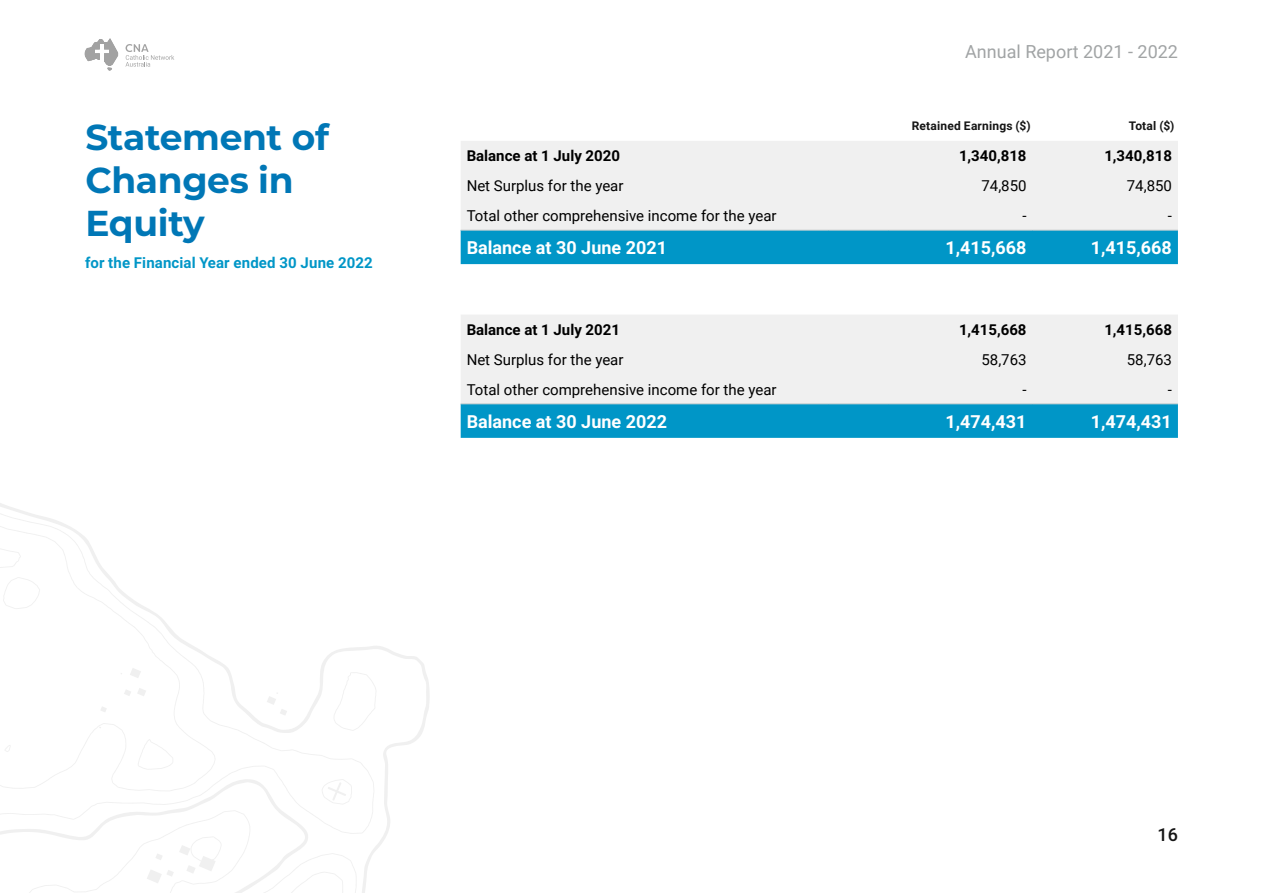
<style>
.page{position:relative;width:1263px;height:893px;background:#fff}
.page>*{position:absolute;margin:0;border:0;box-sizing:border-box;transform-origin:0 0}
.t1{font:700 36px/43.2px "Montserrat";letter-spacing:-.01em;color:#0077b6}
.t2{font:700 18px "Roboto";color:#fff}
.t3{font:18px "Roboto";color:#a1a4a5}
.t4{font:500 18px "Roboto";color:#151515}
.t5{font:15px "Roboto";color:#000}
.t6{font:700 15px "Roboto";color:#000}
.t7{font:700 15px "Roboto";letter-spacing:.01em;color:#0096c7}
.t8{font:700 12px "Roboto";letter-spacing:.015em;color:#151515}
</style>
<div class="page">
<svg style="left:84px;top:38px;width:35px;height:33px"></svg>
<svg style="left:125px;top:44px;width:49px;height:23px"></svg>
<svg style="left:0;top:503px;width:430px;height:346px"></svg>
<svg style="left:0;top:508px;width:377px;height:385px"></svg>
<div style="left:461px;top:141px;width:717px;height:89px;background:#f0f0f0"></div>
<div style="left:461px;top:231px;width:717px;height:33px;background:#0096c7"></div>
<hr style="left:461px;top:230px;width:367px;height:1px;background:#cfd1d0">
<hr style="left:828px;top:230px;width:61px;height:1px;background:#cfd1d0">
<hr style="left:889px;top:230px;width:143px;height:1px;background:#cfd1d0">
<hr style="left:1032px;top:230px;width:146px;height:1px;background:#cfd1d0">
<div style="left:461px;top:315px;width:717px;height:89px;background:#f0f0f0"></div>
<div style="left:461px;top:405px;width:717px;height:33px;background:#0096c7"></div>
<hr style="left:461px;top:404px;width:367px;height:1px;background:#cfd1d0">
<hr style="left:828px;top:404px;width:61px;height:1px;background:#cfd1d0">
<hr style="left:889px;top:404px;width:143px;height:1px;background:#cfd1d0">
<hr style="left:1032px;top:404px;width:146px;height:1px;background:#cfd1d0">
<h1 class="t1" style="left:85px;top:114px;width:245px">Statement of<br>Changes in<br>Equity</h1>
<p class="t7" style="left:85px;top:252px;width:289px">for the Financial Year ended 30 June 2022</p>
<p class="t3" style="left:965px;top:39px;width:214px">Annual Report 2021 - 2022</p>
<p class="t8" style="left:912px;top:117px;width:120px">Retained Earnings ($)</p>
<p class="t8" style="left:1129px;top:117px;width:47px">Total ($)</p>
<p class="t6" style="left:467px;top:145px;width:155px">Balance at 1 July 2020</p>
<p class="t6" style="left:959px;top:145px;width:69px">1,340,818</p>
<p class="t6" style="left:1104px;top:145px;width:69px">1,340,818</p>
<p class="t5" style="left:467px;top:175px;width:158px">Net Surplus for the year</p>
<p class="t5" style="left:981px;top:175px;width:47px">74,850</p>
<p class="t5" style="left:1127px;top:175px;width:47px">74,850</p>
<p class="t5" style="left:467px;top:205px;width:311px">Total other comprehensive income for the year</p>
<p class="t5" style="left:1022px;top:205px;width:6px">-</p>
<p class="t5" style="left:1168px;top:205px;width:6px">-</p>
<p class="t2" style="left:467px;top:235px;width:202px">Balance at 30 June 2021</p>
<p class="t2" style="left:945px;top:235px;width:83px">1,415,668</p>
<p class="t2" style="left:1091px;top:235px;width:83px">1,415,668</p>
<p class="t6" style="left:467px;top:319px;width:155px">Balance at 1 July 2021</p>
<p class="t6" style="left:959px;top:319px;width:69px">1,415,668</p>
<p class="t6" style="left:1104px;top:319px;width:69px">1,415,668</p>
<p class="t5" style="left:467px;top:349px;width:158px">Net Surplus for the year</p>
<p class="t5" style="left:981px;top:349px;width:47px">58,763</p>
<p class="t5" style="left:1127px;top:349px;width:47px">58,763</p>
<p class="t5" style="left:467px;top:379px;width:311px">Total other comprehensive income for the year</p>
<p class="t5" style="left:1022px;top:379px;width:6px">-</p>
<p class="t5" style="left:1168px;top:379px;width:6px">-</p>
<p class="t2" style="left:467px;top:409px;width:202px">Balance at 30 June 2022</p>
<p class="t2" style="left:945px;top:409px;width:83px">1,474,431</p>
<p class="t2" style="left:1091px;top:409px;width:83px">1,474,431</p>
<p class="t4" style="left:1157px;top:822px;width:22px">16</p>
</div>
